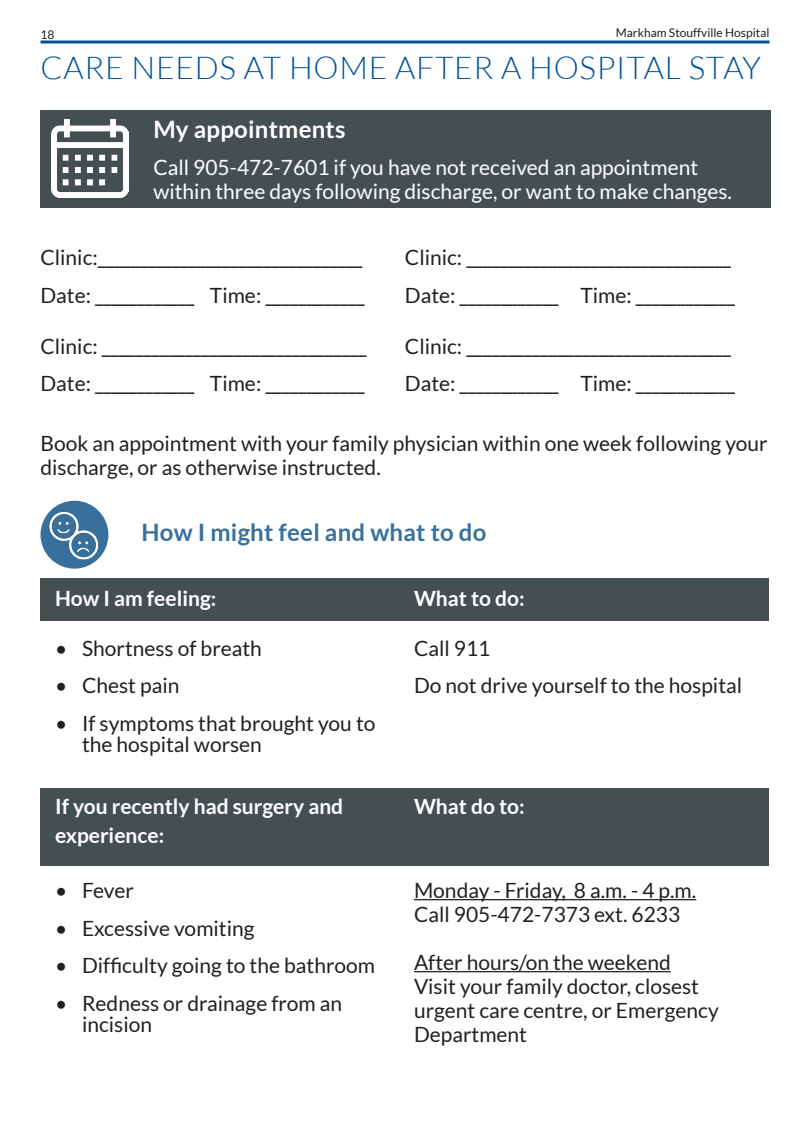
<style>
.page{position:relative;width:810px;height:1134px;background:#fff}
.page>*{position:absolute;margin:0;border:0;box-sizing:border-box;transform-origin:0 0}
.Header_Text{font:300 31.5px "Lato";letter-spacing:.025em;color:#01529a}
.Subheader{font:700 24px "Lato";letter-spacing:.01em;color:#38709d}
.Subheader-2{font:700 24px "Lato";letter-spacing:.01em;color:#fff}
.Body_Text{font:21px/24px "Lato";color:#231f20}
.Body_Text-2{font:21px/24px "Lato";color:#fff}
.Body_Text-3{font:700 21px/28.5px "Lato";color:#fff}
.t1{font:12px "Lato";color:#231f20}
</style>
<div class="page">
<svg style="left:40px;top:40px;width:730px;height:4px;background:#407db3"></svg>
<div style="left:40px;top:110px;width:731px;height:97px;background:#444f52"></div>
<hr style="left:414px;top:899px;width:282px;height:1px;background:#231f20">
<hr style="left:414px;top:971px;width:257px;height:1px;background:#231f20">
<div style="left:40px;top:578px;width:730px;height:42px;background:#444f52"></div>
<div style="left:40px;top:788px;width:730px;height:77px;background:#444f52"></div>
<img style="left:51px;top:120px;width:78px;height:77px">
<div style="left:40px;top:501px;width:68px;height:68px;background:#38709d;border-radius:50%"></div>
<img style="left:42px;top:505px;width:62px;height:62px">
<p class="t1" style="left:40px;top:28px;width:15px">18</p>
<p class="t1" style="left:616px;top:26px;width:155px">Markham Stouffville Hospital</p>
<p class="Header_Text" style="left:40px;top:51px;width:722px">CARE NEEDS AT HOME AFTER A HOSPITAL STAY</p>
<p class="Subheader-2" style="left:153px;top:115px;width:194px">My appointments</p>
<p class="Body_Text-2" style="left:153px;top:155px;width:580px">Call 905-472-7601 if you have not received an appointment within three days following discharge, or want to make changes.</p>
<p class="Body_Text" style="left:40px;top:246px;width:324px">Clinic:________________________________</p>
<p class="Body_Text" style="left:405px;top:246px;width:328px">Clinic: ________________________________</p>
<p class="Body_Text" style="left:40px;top:283px;width:326px">Date: ____________ Time: ____________</p>
<p class="Body_Text" style="left:405px;top:283px;width:332px">Date: ____________ Time: ____________</p>
<p class="Body_Text" style="left:40px;top:334px;width:328px">Clinic: ________________________________</p>
<p class="Body_Text" style="left:405px;top:334px;width:328px">Clinic: ________________________________</p>
<p class="Body_Text" style="left:40px;top:372px;width:326px">Date: ____________ Time: ____________</p>
<p class="Body_Text" style="left:405px;top:372px;width:332px">Date: ____________ Time: ____________</p>
<p class="Body_Text" style="left:40px;top:431px;width:729px">Book an appointment with your family physician within one week following your discharge, or as otherwise instructed.</p>
<p class="Subheader" style="left:141px;top:519px;width:347px">How I might feel and what to do</p>
<p class="Body_Text-3" style="left:55px;top:584px;width:163px">How I am feeling:</p>
<p class="Body_Text-3" style="left:414px;top:584px;width:112px">What to do:</p>
<p class="Body_Text" style="left:55px;top:636px;width:208px">• Shortness of breath</p>
<p class="Body_Text" style="left:55px;top:673px;width:126px">• Chest pain</p>
<p class="Body_Text" style="left:82px;top:712px;width:295px;line-height:21px;text-indent:-27px">• If symptoms that brought you to the hospital worsen</p>
<p class="Body_Text" style="left:414px;top:636px;width:78px">Call 911</p>
<p class="Body_Text" style="left:414px;top:673px;width:330px">Do not drive yourself to the hospital</p>
<p class="Body_Text-3" style="left:55px;top:792px;width:290px">If you recently had surgery and experience:</p>
<p class="Body_Text-3" style="left:414px;top:792px;width:112px">What do to:</p>
<p class="Body_Text" style="left:55px;top:878px;width:80px">• Fever</p>
<p class="Body_Text" style="left:55px;top:916px;width:201px">• Excessive vomiting</p>
<p class="Body_Text" style="left:55px;top:953px;width:322px">• Difficulty going to the bathroom</p>
<p class="Body_Text" style="left:82px;top:992px;width:262px;line-height:21px;text-indent:-27px">• Redness or drainage from an incision</p>
<p class="Body_Text" style="left:414px;top:878px;width:284px">Monday - Friday, 8 a.m. - 4 p.m.</p>
<p class="Body_Text" style="left:414px;top:902px;width:268px">Call 905-472-7373 ext. 6233</p>
<p class="Body_Text" style="left:414px;top:950px;width:258px">After hours/on the weekend</p>
<p class="Body_Text" style="left:414px;top:974px;width:306px">Visit your family doctor, closest urgent care centre, or Emergency<br>Department</p>
</div>
